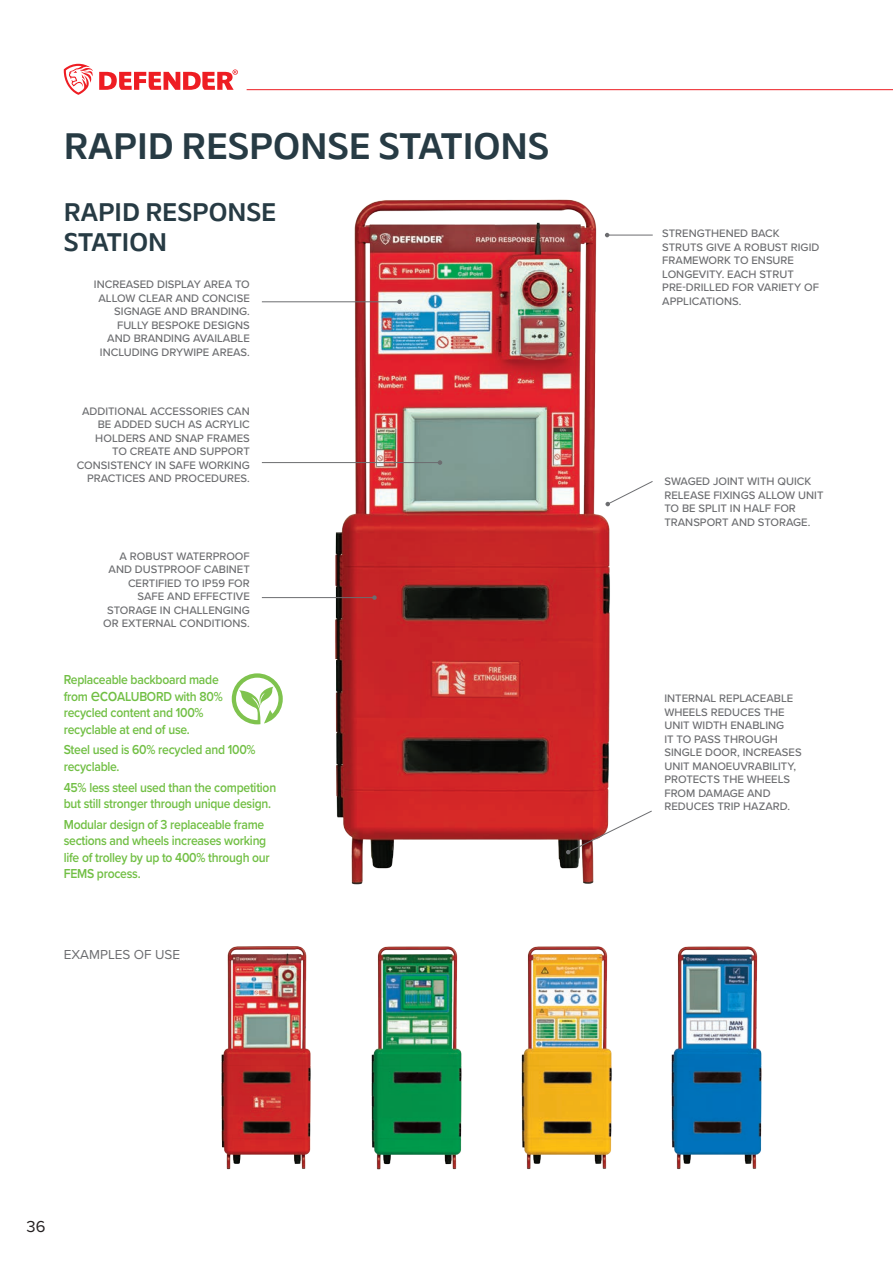
<style>
.page{position:relative;width:893px;height:1263px;background:#fff}
.page>*{position:absolute;margin:0;border:0;box-sizing:border-box;transform-origin:0 0}
.t1{font:500 39px "Massilia";color:#273b44}
.t2{font:500 27px/30px "Massilia";color:#273b44}
.t3{font:16.5px "Proxima Nova";color:#231f20}
.t4{font:600 13.5px/16.5px "Proxima Nova";letter-spacing:-.02em;color:#71bf44;scale:.9 1}
.t5{font:13.5px "Proxima Nova";color:#6c6d70}
.t6{font:500 11.25px/13.5px "Proxima Nova";color:#6c6d70}
.s1{font-weight:500;font-size:18.75px}
</style>
<div class="page">
<img style="left:282px;top:199px;width:371px;height:686px">
<hr style="left:607px;top:235px;width:46px;height:1px;background:#6c6d70">
<svg style="left:605px;top:233px;width:4px;height:4px"></svg>
<svg style="left:605px;top:480px;width:48px;height:26px"></svg>
<svg style="left:566px;top:810px;width:87px;height:44px"></svg>
<hr style="left:262px;top:301px;width:138px;height:1px;background:#6c6d70">
<svg style="left:397px;top:300px;width:5px;height:4px"></svg>
<hr style="left:262px;top:462px;width:178px;height:1px;background:#6c6d70">
<svg style="left:438px;top:460px;width:4px;height:5px"></svg>
<hr style="left:262px;top:597px;width:112px;height:1px;background:#6c6d70">
<svg style="left:372px;top:595px;width:5px;height:5px"></svg>
<svg style="left:232px;top:673px;width:51px;height:51px"></svg>
<img style="left:671px;top:946px;width:91px;height:224px">
<img style="left:521px;top:946px;width:91px;height:224px">
<img style="left:221px;top:946px;width:90px;height:224px">
<img style="left:371px;top:946px;width:91px;height:224px">
<svg style="left:64px;top:64px;width:174px;height:31px"></svg>
<hr style="left:247px;top:89px;width:646px;height:1px;background:#ee1d23">
<p class="t1" style="left:64px;top:119px;width:487px">RAPID RESPONSE STATIONS</p>
<p class="t2" style="left:64px;top:195px;width:214px">RAPID RESPONSE<br>STATION</p>
<p class="t6" style="left:94px;top:278px;width:157px;text-align:right">INCREASED DISPLAY AREA TO<br>ALLOW CLEAR AND CONCISE<br>SIGNAGE AND BRANDING.<br>FULLY BESPOKE DESIGNS<br>AND BRANDING AVAILABLE<br>INCLUDING DRYWIPE AREAS.</p>
<p class="t6" style="left:77px;top:404px;width:175px;text-align:right">ADDITIONAL ACCESSORIES CAN<br>BE ADDED SUCH AS ACRYLIC<br>HOLDERS AND SNAP FRAMES<br>TO CREATE AND SUPPORT<br>CONSISTENCY IN SAFE WORKING<br>PRACTICES AND PROCEDURES.</p>
<p class="t6" style="left:103px;top:549px;width:148px;text-align:right">A ROBUST WATERPROOF<br>AND DUSTPROOF CABINET<br>CERTIFIED TO IP59 FOR<br>SAFE AND EFFECTIVE<br>STORAGE IN CHALLENGING<br>OR EXTERNAL CONDITIONS.</p>
<p class="t4" style="left:64px;top:671px;width:178px">Replaceable backboard made from <span class="s1">eco</span>ALUBORD with 80% recycled content and 100% recyclable at end of use.</p>
<p class="t4" style="left:64px;top:741px;width:215px">Steel used is 60% recycled and 100% recyclable.</p>
<p class="t4" style="left:64px;top:778px;width:238px">45% less steel used than the competition but still stronger through unique design.</p>
<p class="t4" style="left:64px;top:816px;width:230px">Modular design of 3 replaceable frame sections and wheels increases working life of trolley by up to 400% through our<br>FEMS process.</p>
<p class="t5" style="left:64px;top:944px;width:118px">EXAMPLES OF USE</p>
<h3 class="t3" style="left:27px;top:1214px;width:20px">36</h3>
<p class="t6" style="left:662px;top:227px;width:159px">STRENGTHENED BACK<br>STRUTS GIVE A ROBUST RIGID<br>FRAMEWORK TO ENSURE<br>LONGEVITY. EACH STRUT<br>PRE-DRILLED FOR VARIETY OF<br>APPLICATIONS.</p>
<p class="t6" style="left:664px;top:474px;width:161px">SWAGED JOINT WITH QUICK<br>RELEASE FIXINGS ALLOW UNIT<br>TO BE SPLIT IN HALF FOR<br>TRANSPORT AND STORAGE.</p>
<p class="t6" style="left:664px;top:691px;width:139px">INTERNAL REPLACEABLE<br>WHEELS REDUCES THE<br>UNIT WIDTH ENABLING<br>IT TO PASS THROUGH<br>SINGLE DOOR, INCREASES<br>UNIT MANOEUVRABILITY,<br>PROTECTS THE WHEELS<br>FROM DAMAGE AND<br>REDUCES TRIP HAZARD.</p>
</div>
